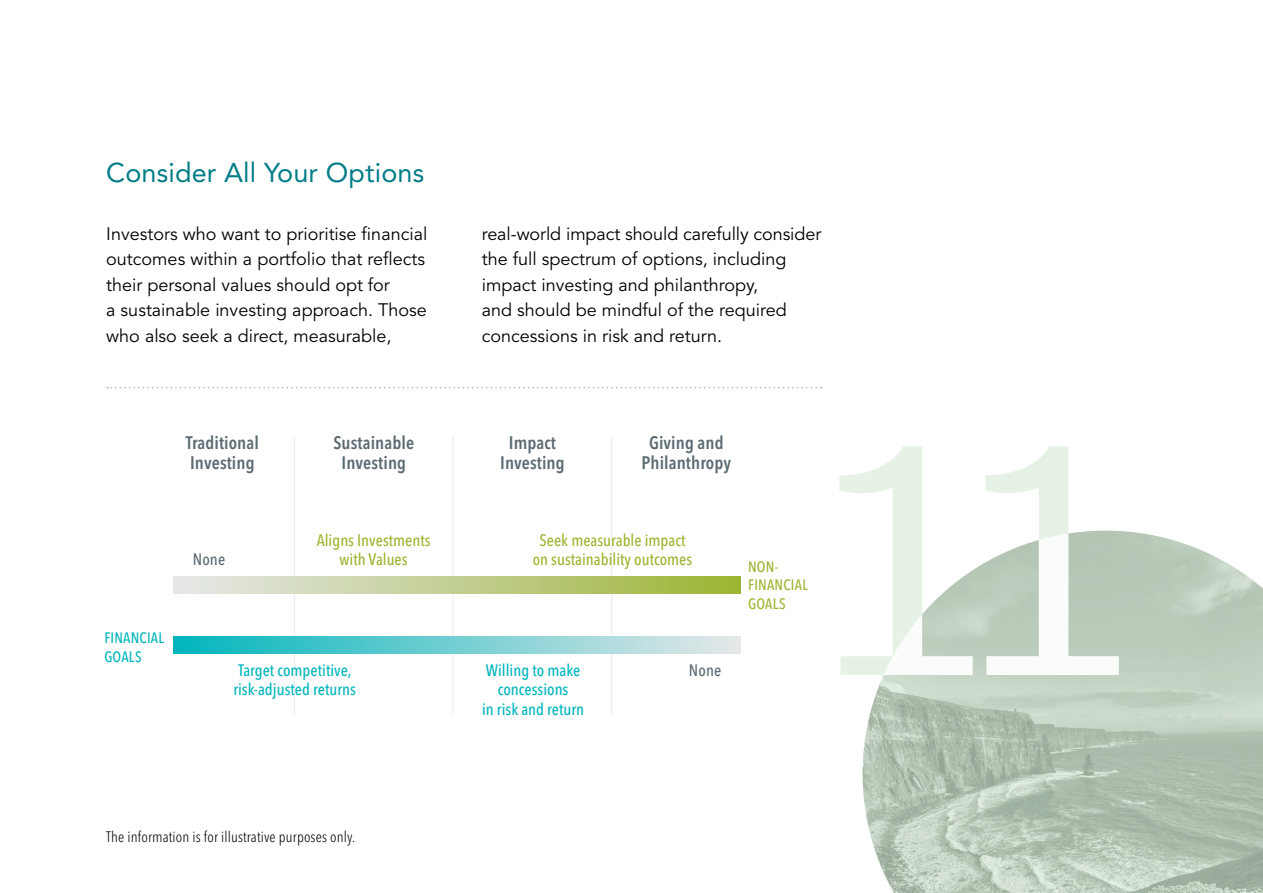
<style>
.page{position:relative;width:1263px;height:893px;background:#fff}
.page>*{position:absolute;margin:0;border:0;box-sizing:border-box;transform-origin:0 0}
.t1{font:27px "Avenir LT Std";letter-spacing:.005em;color:#007d87}
.t2{font:18px/25.5px "Avenir LT Std";color:#000}
.t3{font:600 condensed 18px/19.5px "Avenir Next LT Pro";letter-spacing:.005em;color:#5c6b73;text-align:center}
.t4{font:500 condensed 16.5px/19.5px "Avenir Next LT Pro";color:#00b5bd;text-align:center}
.t5{font:500 condensed 16.5px/19.5px "Avenir Next LT Pro";color:#9bb52f;text-align:center}
.t6{font:500 condensed 16.5px "Avenir Next LT Pro";letter-spacing:.005em;color:#5c6b73}
.t7{font:300 condensed 15px "Avenir Next LT Pro";letter-spacing:.01em;color:#000}
.t8{font:500 condensed 15px/18.5px "Avenir Next LT Pro";letter-spacing:.015em;color:#9bb52f}
.t9{font:500 condensed 15px/18.5px "Avenir Next LT Pro";letter-spacing:.015em;color:#00b5bd}
</style>
<div class="page">
<img style="left:862px;top:531px;width:401px;height:362px">
<svg style="left:107px;top:387px;width:715px;height:1px"></svg>
<svg style="left:839px;top:446px;width:280px;height:229px"></svg>
<svg style="left:883px;top:533px;width:236px;height:142px"></svg>
<hr style="left:294px;top:436px;width:1px;height:279px;background:#ededed">
<hr style="left:452px;top:436px;width:2px;height:279px;background:#ededed">
<hr style="left:611px;top:436px;width:1px;height:279px;background:#ededed">
<div style="left:173px;top:576px;width:567px;height:17px;background:linear-gradient(to right,#e7e8ec,#9db534)"></div>
<div style="left:173px;top:636px;width:567px;height:18px;background:linear-gradient(to right,#01b5bd,#e6e8e8)"></div>
<h1 class="t1" style="left:106px;top:157px;width:319px">Consider All Your Options</h1>
<p class="t2" style="left:106px;top:221px;width:322px">Investors who want to prioritise financial outcomes within a portfolio that reflects their personal values should opt for<br>a sustainable investing approach. Those who also seek a direct, measurable,</p>
<p class="t2" style="left:482px;top:221px;width:341px">real-world impact should carefully consider the full spectrum of options, including impact investing and philanthropy,<br>and should be mindful of the required concessions in risk and return.</p>
<p class="t3" style="left:186px;top:433px;width:75px;text-align:left">Traditional<br>Investing</p>
<p class="t3" style="left:333px;top:433px;width:82px">Sustainable<br>Investing</p>
<p class="t3" style="left:500px;top:433px;width:66px">Impact<br>Investing</p>
<p class="t3" style="left:642px;top:433px;width:91px">Giving and<br>Philanthropy</p>
<p class="t9" style="left:104px;top:629px;width:61px">FINANCIAL<br>GOALS</p>
<p class="t6" style="left:193px;top:550px;width:34px">None</p>
<p class="t5" style="left:317px;top:530px;width:115px">Aligns Investments with Values</p>
<p class="t4" style="left:233px;top:660px;width:124px;text-align:left">Target competitive, risk-adjusted returns</p>
<p class="t5" style="left:533px;top:530px;width:161px">Seek measurable impact on sustainability outcomes</p>
<p class="t4" style="left:482px;top:660px;width:104px">Willing to make concessions<br>in risk and return</p>
<p class="t6" style="left:689px;top:660px;width:34px">None</p>
<p class="t8" style="left:748px;top:558px;width:61px">NON-<br>FINANCIAL<br>GOALS</p>
<p class="t7" style="left:106px;top:828px;width:250px">The information is for illustrative purposes only.</p>
</div>
